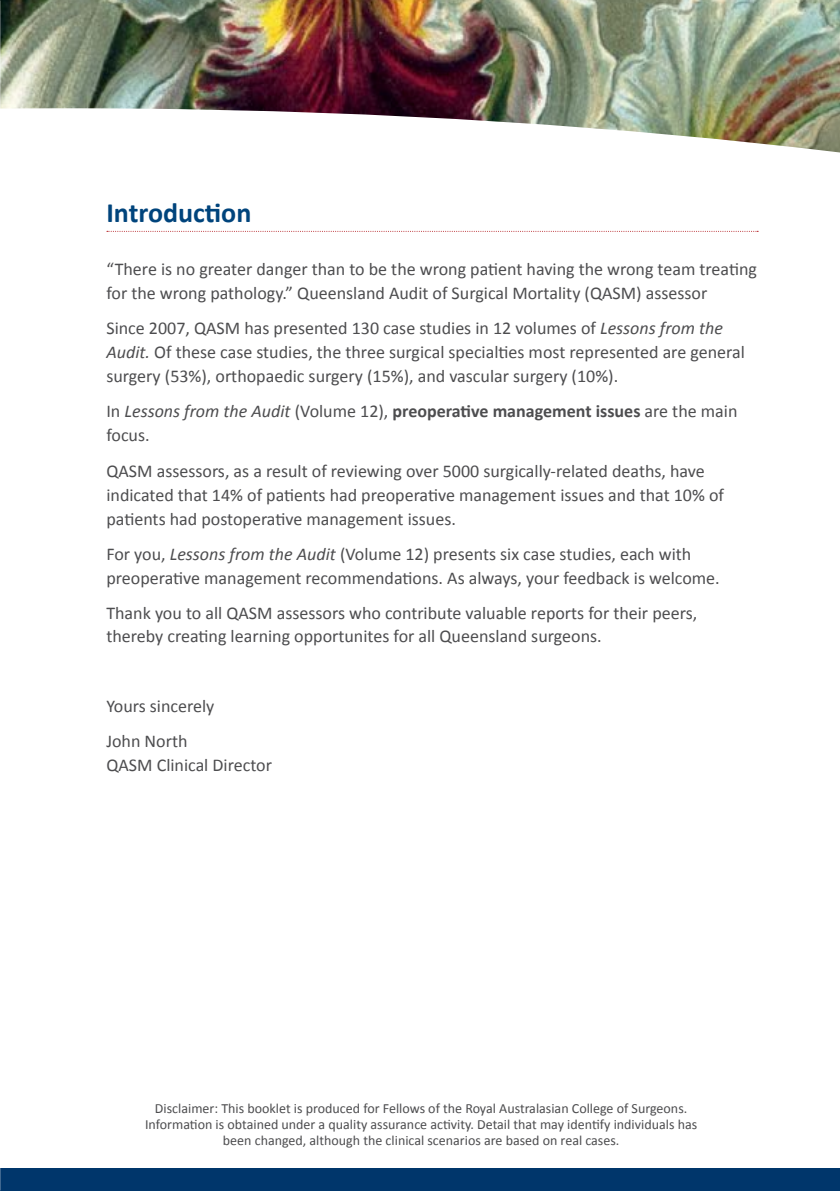
<style>
.page{position:relative;width:840px;height:1191px;background:#fff}
.page>*{position:absolute;margin:0;border:0;box-sizing:border-box;transform-origin:0 0}
.t1{font:700 28px "Calibri";color:#00447c}
.t2{font:18px/24px "Calibri";color:#4d4d4f}
.t3{font:14px/16px "Calibri";color:#4d4d4f;text-align:center}
.s1{font-style:italic}
.s2{font-weight:700}
</style>
<div class="page">
<div style="left:0;top:1168px;width:839px;height:23px;background:#00366b"></div>
<img style="left:0;top:0;width:839px;height:152px">
<svg style="left:107px;top:231px;width:650px;height:1px"></svg>
<h1 class="t1" style="left:106px;top:196px;width:146px">Introduction</h1>
<p class="t2" style="left:106px;top:256px;width:651px">“There is no greater danger than to be the wrong patient having the wrong team treating for the wrong pathology.” Queensland Audit of Surgical Mortality (QASM) assessor</p>
<p class="t2" style="left:106px;top:315px;width:639px">Since 2007, QASM has presented 130 case studies in 12 volumes of <span class="s1">Lessons from the<br>Audit.</span> Of these case studies, the three surgical specialties most represented are general surgery (53%), orthopaedic surgery (15%), and vascular surgery (10%).</p>
<p class="t2" style="left:106px;top:398px;width:632px">In <span class="s1">Lessons from the Audit</span> (Volume 12), <span class="s2">preoperative management issues</span> are the main focus.</p>
<p class="t2" style="left:106px;top:458px;width:618px">QASM assessors, as a result of reviewing over 5000 surgically-related deaths, have indicated that 14% of patients had preoperative management issues and that 10% of patients had postoperative management issues.</p>
<p class="t2" style="left:106px;top:541px;width:614px">For you, <span class="s1">Lessons from the Audit</span> (Volume 12) presents six case studies, each with preoperative management recommendations. As always, your feedback is welcome.</p>
<p class="t2" style="left:106px;top:600px;width:592px;line-height:23.4px">Thank you to all QASM assessors who contribute valuable reports for their peers, thereby creating learning opportunites for all Queensland surgeons.</p>
<p class="t2" style="left:106px;top:687px;width:109px;line-height:34.8px">Yours sincerely<br>John North</p>
<p class="t2" style="left:106px;top:751px;width:167px">QASM Clinical Director</p>
<p class="t3" style="left:145px;top:1100px;width:553px">Disclaimer: This booklet is produced for Fellows of the Royal Australasian College of Surgeons.<br>Information is obtained under a quality assurance activity. Detail that may identify individuals has been changed, although the clinical scenarios are based on real cases.</p>
</div>
